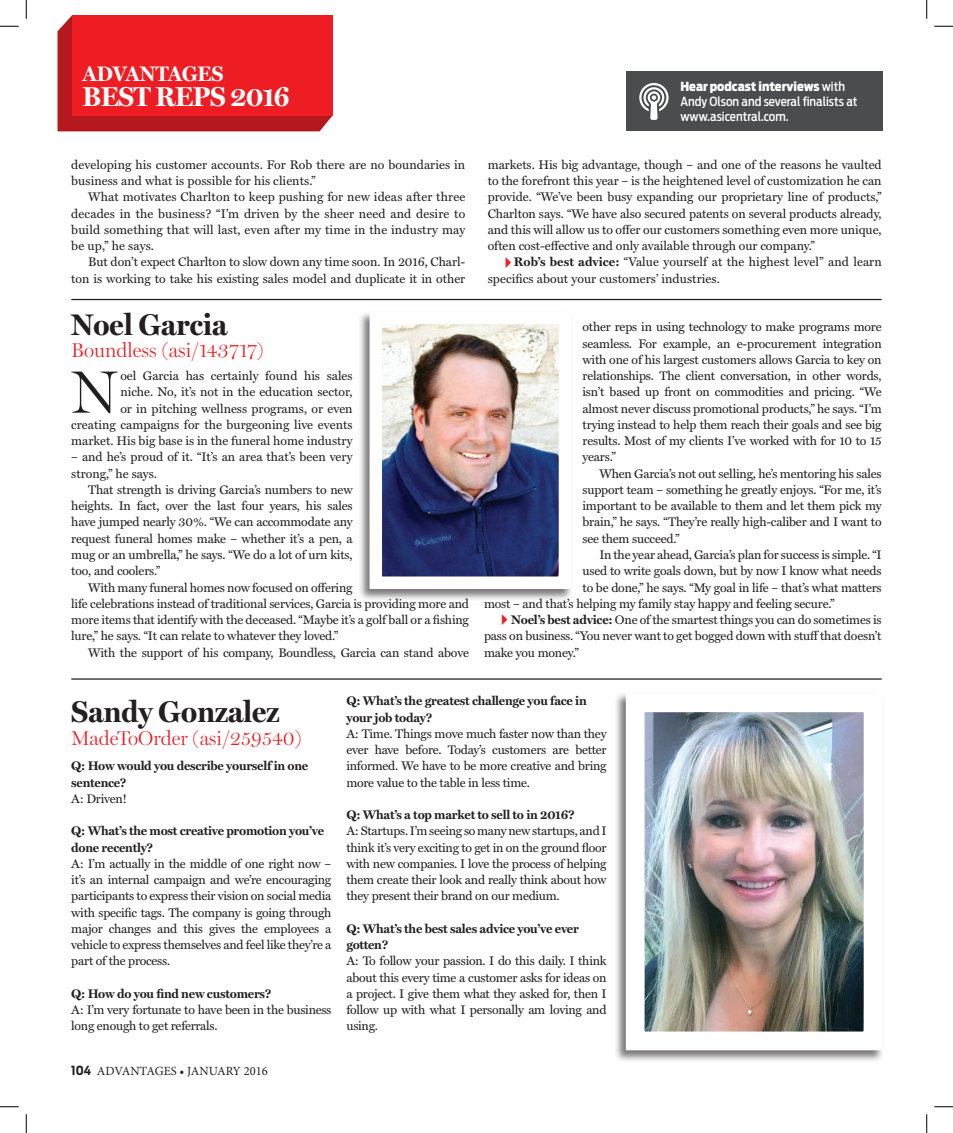
<style>
.page{position:relative;width:953px;height:1133px;background:#fff}
.page>*{position:absolute;margin:0;border:0;box-sizing:border-box;transform-origin:0 0}
.Body_Indent{font:300 60.12px "Miller Display";color:#231f20}
.finalist_name{font:700 30px "Miller Display";letter-spacing:.005em;color:#231f20}
.Body_Indent-2{font:700 27.38px "Miller Display";letter-spacing:-.01em;color:#fff}
.Body_Indent-3{font:700 21.12px "Miller Display";color:#fff}
.finalist_asi{font:300 20px "Miller Display";color:#ee1d23}
.Body_Indent-4{font:12.5px/16.2px "Miller Text";letter-spacing:-.015em;color:#231f20;text-align:justify}
.Body_Indent-5{font:700 12.5px/16.2px "Miller Text";letter-spacing:-.02em;color:#231f20}
.Body_Indent-6{font:12.5px/16.2px "Miller Text";letter-spacing:.005em;color:#231f20}
.box_items{font:500 12.5px/15px "Antenna Cond";color:#fff}
.Folio_Left{font:12.5px "Minion Pro";color:#231f20}
.s1{font-weight:900}
.s2{font-weight:700}
.s3{font-family:"Antenna Cond";font-weight:700}
</style>
<div class="page">
<hr style="left:71px;top:299px;width:810px;height:1px;background:#231f20">
<hr style="left:71px;top:678px;width:810px;height:1px;background:#231f20">
<div style="left:358px;top:310px;width:215px;height:291px;background:#231f20;opacity:.6"></div>
<img style="left:382px;top:325px;width:176px;height:251px">
<div style="left:614px;top:692px;width:270px;height:370px;background:#231f20;opacity:.6"></div>
<img style="left:646px;top:713px;width:216px;height:317px">
<div style="left:626px;top:71px;width:256px;height:60px;background:#4b4c4d"></div>
<svg style="left:639px;top:83px;width:29px;height:37px"></svg>
<svg style="left:57px;top:15px;width:276px;height:116px;background:#ba2328"></svg>
<div style="left:72px;top:15px;width:261px;height:100px;background:#ee1d23"></div>
<svg style="left:0;top:25px;width:19px;height:2px"></svg>
<svg style="left:934px;top:25px;width:18px;height:2px"></svg>
<svg style="left:0;top:1106px;width:19px;height:1px"></svg>
<svg style="left:934px;top:1106px;width:18px;height:1px"></svg>
<svg style="left:25px;top:0;width:2px;height:19px"></svg>
<svg style="left:25px;top:1114px;width:2px;height:18px"></svg>
<svg style="left:926px;top:0;width:1px;height:19px"></svg>
<svg style="left:926px;top:1114px;width:1px;height:18px"></svg>
<p class="Body_Indent-3" style="left:82px;top:61px;width:142px">ADVANTAGES</p>
<p class="Body_Indent-2" style="left:82px;top:81px;width:209px">BEST REPS 2016</p>
<p class="box_items" style="left:680px;top:79px;width:179px"><span class="s1">Hear podcast interviews</span> with<br>Andy Olson and several finalists at www.asicentral.com.</p>
<p class="Body_Indent-6" style="left:71px;top:157px;width:395px">developing his customer accounts. For Rob there are no boundaries in business and what is possible for his clients.”</p>
<p class="Body_Indent-4" style="left:71px;top:189px;width:395px;text-indent:17px">What motivates Charlton to keep pushing for new ideas after three decades in the business? “I’m driven by the sheer need and desire to build something that will last, even after my time in the industry may be up,” he says.</p>
<p class="Body_Indent-4" style="left:71px;top:254px;width:395px;text-align:right">But don’t expect Charlton to slow down any time soon. In 2016, Charl&shy;ton is working to take his existing sales model and duplicate it in other</p>
<p class="finalist_name" style="left:71px;top:307px;width:158px">Noel Garcia</p>
<p class="finalist_asi" style="left:71px;top:339px;width:194px">Boundless (asi/143717)</p>
<p class="Body_Indent" style="left:71px;top:357px;width:48px">N</p>
<p class="Body_Indent-4" style="left:71px;top:368px;width:283px;text-align:right">oel Garcia has certainly found his sales<br>niche. No, it’s not in the education sector,<br>or in pitching wellness programs, or even<br>creating campaigns for the burgeoning live events market. His big base is in the funeral home industry</p>
<p class="Body_Indent-4" style="left:71px;top:449px;width:283px">– and he’s proud of it. “It’s an area that’s been very strong,” he says.</p>
<p class="Body_Indent-4" style="left:71px;top:482px;width:283px;text-indent:17px">That strength is driving Garcia’s numbers to new heights. In fact, over the last four years, his sales have jumped nearly 30%. “We can accommodate any request funeral homes make – whether it’s a pen, a mug or an umbrella,” he says. “We do a lot of urn kits, too, and coolers.”</p>
<p class="Body_Indent-4" style="left:71px;top:579px;width:399px;text-align:left;text-indent:17px">With many funeral homes now focused on offering<br>life celebrations instead of traditional services, Garcia is providing more and more items that identify with the deceased. “Maybe it’s a golf ball or a fishing lure,” he says. “It can relate to whatever they loved.”</p>
<p class="Body_Indent-4" style="left:88px;top:644px;width:382px">With the support of his company, Boundless, Garcia can stand above</p>
<p class="Body_Indent-4" style="left:488px;top:157px;width:395px">markets. His big advantage, though – and one of the reasons he vaulted to the forefront this year – is the heightened level of customization he can provide. “We’ve been busy expanding our proprietary line of products,” Charlton says. “We have also secured patents on several products already, and this will allow us to offer our customers something even more unique, often cost-effective and only available through our company.”</p>
<p class="Body_Indent-6" style="left:488px;top:254px;width:395px;text-indent:26px"><span class="s2">Rob’s best advice:</span> “Value yourself at the highest level” and learn specifics about your customers’ industries.</p>
<p class="Body_Indent-4" style="left:582px;top:319px;width:301px">other reps in using technology to make programs more seamless. For example, an e-procurement integration with one of his largest customers allows Garcia to key on relationships. The client conversation, in other words, isn’t based up front on commodities and pricing. “We almost never discuss promotional products,” he says. “I’m trying instead to help them reach their goals and see big results. Most of my clients I’ve worked with for 10 to 15 years.”</p>
<p class="Body_Indent-4" style="left:582px;top:465px;width:301px;text-indent:17px">When Garcia’s not out selling, he’s mentoring his sales support team – something he greatly enjoys. “For me, it’s important to be available to them and let them pick my brain,” he says. “They’re really high-caliber and I want to see them succeed.”</p>
<p class="Body_Indent-4" style="left:599px;top:547px;width:284px">In the year ahead, Garcia’s plan for success is simple. “I</p>
<p class="Body_Indent-4" style="left:582px;top:563px;width:301px">used to write goals down, but by now I know what needs</p>
<p class="Body_Indent-4" style="left:582px;top:579px;width:301px">to be done,” he says. “My goal in life – that’s what matters</p>
<p class="Body_Indent-4" style="left:484px;top:595px;width:352px">most – and that’s helping my family stay happy and feeling secure.”</p>
<p class="Body_Indent-4" style="left:484px;top:612px;width:399px;text-indent:27px"><span class="s2">Noel’s best advice:</span> One of the smartest things you can do sometimes is pass on business. “You never want to get bogged down with stuff that doesn’t make you money.”</p>
<p class="finalist_name" style="left:71px;top:694px;width:209px">Sandy Gonzalez</p>
<p class="finalist_asi" style="left:71px;top:727px;width:232px">MadeToOrder (asi/259540)</p>
<p class="Body_Indent-5" style="left:71px;top:758px;width:238px">Q: How would you describe yourself in one sentence?</p>
<p class="Body_Indent-4" style="left:71px;top:790px;width:57px">A: Driven!</p>
<p class="Body_Indent-5" style="left:71px;top:823px;width:254px">Q: What’s the most creative promotion you’ve done recently?</p>
<p class="Body_Indent-4" style="left:71px;top:855px;width:262px">A: I’m actually in the middle of one right now – it’s an internal campaign and we’re encouraging participants to express their vision on social media with specific tags. The company is going through major changes and this gives the employees a vehicle to express themselves and feel like they’re a part of the process.</p>
<p class="Body_Indent-5" style="left:71px;top:985px;width:202px">Q: How do you find new customers?</p>
<p class="Body_Indent-4" style="left:71px;top:1002px;width:262px">A: I’m very fortunate to have been in the business long enough to get referrals.</p>
<p class="Folio_Left" style="left:71px;top:1063px;width:198px"><span class="s3">104</span> ADVANTAGES • JANUARY 2016</p>
<p class="Body_Indent-5" style="left:346px;top:693px;width:242px">Q: What’s the greatest challenge you face in your job today?</p>
<p class="Body_Indent-4" style="left:346px;top:725px;width:262px">A: Time. Things move much faster now than they ever have before. Today’s customers are better informed. We have to be more creative and bring more value to the table in less time.</p>
<p class="Body_Indent-5" style="left:346px;top:807px;width:230px">Q: What’s a top market to sell to in 2016?</p>
<p class="Body_Indent-4" style="left:346px;top:823px;width:262px">A: Startups. I’m seeing so many new startups, and I think it’s very exciting to get in on the ground floor with new companies. I love the process of helping them create their look and really think about how they present their brand on our medium.</p>
<p class="Body_Indent-5" style="left:346px;top:920px;width:234px">Q: What’s the best sales advice you’ve ever gotten?</p>
<p class="Body_Indent-4" style="left:346px;top:953px;width:262px">A: To follow your passion. I do this daily. I think about this every time a customer asks for ideas on a project. I give them what they asked for, then I follow up with what I personally am loving and using.</p>
</div>
